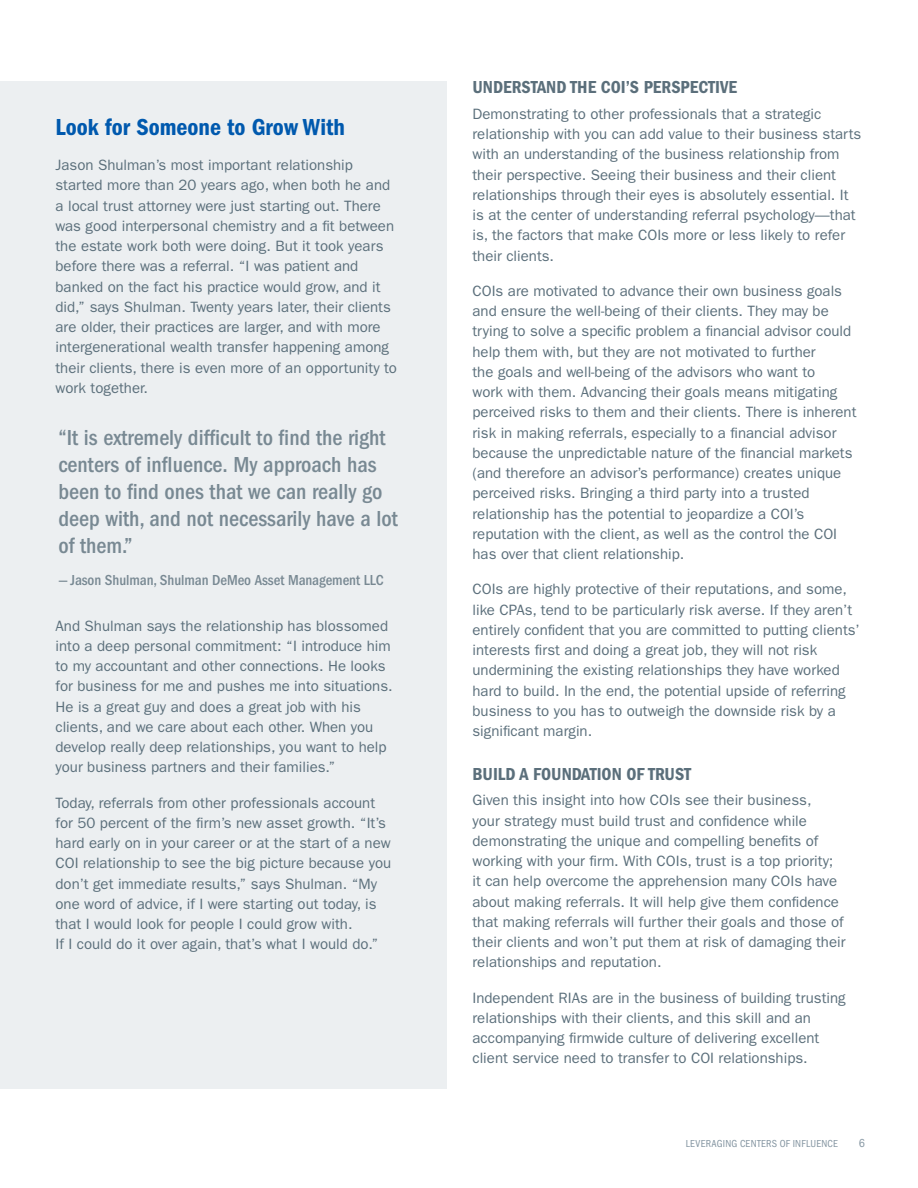
<style>
.page{position:relative;width:918px;height:1188px;background:#fff}
.page>*{position:absolute;margin:0;border:0;box-sizing:border-box;transform-origin:0 0}
.Subheads{font:24px "ITC Franklin Gothic Std Dm Cd";color:#0059ae}
.t1{font:500 condensed 22.5px/27px "ITC Franklin Gothic Std";color:#5b6f7b}
.level_3_subhead{font:18px "ITC Franklin Gothic Std Dm Cd";color:#5b6f7b}
.Body{font:15px/20.2px "ITC Franklin Gothic Std";color:#5b6f7b}
.t2{font:500 condensed 15px "ITC Franklin Gothic Std";letter-spacing:-.005em;color:#5b6f7b}
.t3{font:condensed 12px "ITC Franklin Gothic Std";color:#8495a1}
.t4{font:condensed 10.5px "ITC Franklin Gothic Std";letter-spacing:.02em;color:#8495a1}
</style>
<div class="page">
<div style="left:0;top:81px;width:447px;height:1008px;background:#eceff1"></div>
<p class="Subheads" style="left:56px;top:113px;width:291px">Look for Someone to Grow With</p>
<p class="Body" style="left:56px;top:155px;width:343px">Jason Shulman’s most important relationship started more than 20 years ago, when both he and a local trust attorney were just starting out. There was good interpersonal chemistry and a fit between the estate work both were doing. But it took years before there was a referral. “I was patient and banked on the fact his practice would grow, and it did,” says Shulman. Twenty years later, their clients are older, their practices are larger, and with more intergenerational wealth transfer happening among their clients, there is even more of an opportunity to work together.</p>
<h2 class="t1" style="left:58px;top:424px;width:341px">“It is extremely difficult to find the right centers of influence. My approach has been to find ones that we can really go deep with, and not necessarily have a lot of them.”</h2>
<p class="t2" style="left:58px;top:572px;width:327px">— Jason Shulman, Shulman DeMeo Asset Management LLC</p>
<p class="Body" style="left:56px;top:616px;width:339px">And Shulman says the relationship has blossomed into a deep personal commitment: “I introduce him to my accountant and other connections. He looks for business for me and pushes me into situations.<br>He is a great guy and does a great job with his clients, and we care about each other. When you develop really deep relationships, you want to help your business partners and their families.”</p>
<p class="Body" style="left:56px;top:793px;width:337px">Today, referrals from other professionals account for 50 percent of the firm’s new asset growth. “It’s hard early on in your career or at the start of a new COI relationship to see the big picture because you don’t get immediate results,” says Shulman. “My one word of advice, if I were starting out today, is that I would look for people I could grow with.<br>If I could do it over again, that’s what I would do.”</p>
<p class="level_3_subhead" style="left:472px;top:77px;width:266px">UNDERSTAND THE COI’S PERSPECTIVE</p>
<p class="Body" style="left:472px;top:104px;width:390px">Demonstrating to other professionals that a strategic relationship with you can add value to their business starts with an understanding of the business relationship from their perspective. Seeing their business and their client relationships through their eyes is absolutely essential. It is at the center of understanding referral psychology—that is, the factors that make COIs more or less likely to refer their clients.</p>
<p class="Body" style="left:472px;top:281px;width:386px">COIs are motivated to advance their own business goals and ensure the well-being of their clients. They may be trying to solve a specific problem a financial advisor could help them with, but they are not motivated to further<br>the goals and well-being of the advisors who want to<br>work with them. Advancing their goals means mitigating perceived risks to them and their clients. There is inherent risk in making referrals, especially to a financial advisor because the unpredictable nature of the financial markets (and therefore an advisor’s performance) creates unique perceived risks. Bringing a third party into a trusted relationship has the potential to jeopardize a COI’s reputation with the client, as well as the control the COI has over that client relationship.</p>
<p class="Body" style="left:472px;top:579px;width:389px">COIs are highly protective of their reputations, and some, like CPAs, tend to be particularly risk averse. If they aren’t entirely confident that you are committed to putting clients’ interests first and doing a great job, they will not risk undermining the existing relationships they have worked hard to build. In the end, the potential upside of referring business to you has to outweigh the downside risk by a significant margin.</p>
<p class="level_3_subhead" style="left:472px;top:763px;width:220px">BUILD A FOUNDATION OF TRUST</p>
<p class="Body" style="left:472px;top:790px;width:375px">Given this insight into how COIs see their business,<br>your strategy must build trust and confidence while demonstrating the unique and compelling benefits of working with your firm. With COIs, trust is a top priority; it can help overcome the apprehension many COIs have about making referrals. It will help give them confidence that making referrals will further their goals and those of their clients and won’t put them at risk of damaging their relationships and reputation.</p>
<p class="Body" style="left:472px;top:988px;width:375px">Independent RIAs are in the business of building trusting relationships with their clients, and this skill and an accompanying firmwide culture of delivering excellent client service need to transfer to COI relationships.</p>
<p class="t4" style="left:686px;top:1138px;width:154px">LEVERAGING CENTERS OF INFLUENCE</p>
<p class="t3" style="left:859px;top:1137px;width:8px">6</p>
</div>
